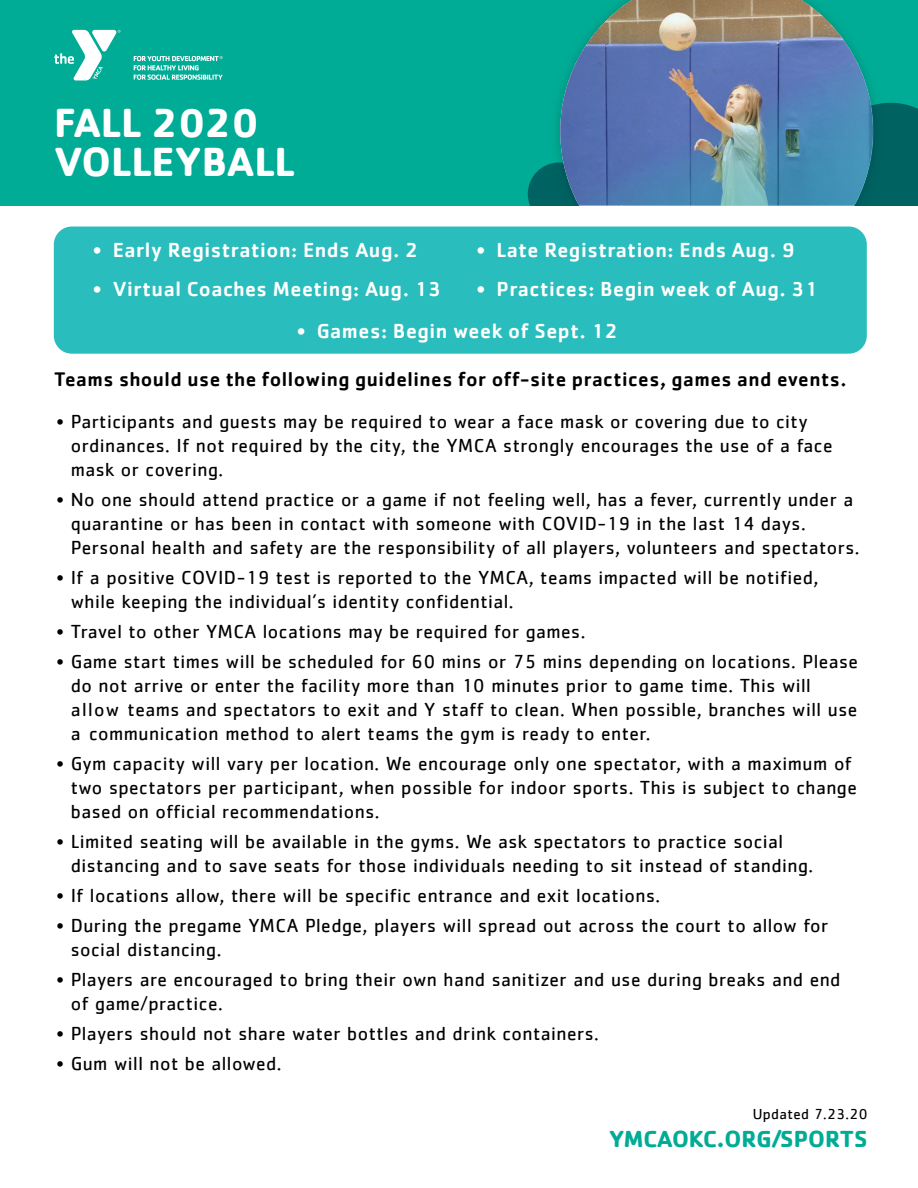
<style>
.page{position:relative;width:918px;height:1188px;background:#fff}
.page>*{position:absolute;margin:0;border:0;box-sizing:border-box;transform-origin:0 0}
.t1{font:700 42px/39px "Cachet";color:#fff}
.t2{font:700 24px "Cachet";color:#00ac95}
.t3{font:500 21px "Cachet";letter-spacing:.025em;color:#fff}
.t4{font:500 20.25px "Cachet";letter-spacing:.025em;color:#000}
.t5{font:19.5px/24px "Cachet";letter-spacing:.025em;color:#000}
.t6{font:15px "Cachet";letter-spacing:.025em;color:#000}
</style>
<div class="page">
<div style="left:0;top:0;width:918px;height:206px;background:#00ac95"></div>
<svg style="left:528px;top:163px;width:22px;height:43px"></svg>
<div style="left:883px;top:103px;width:35px;height:103px;background:#016262"></div>
<svg style="left:550px;top:0;width:333px;height:206px;background:#009082"></svg>
<img style="left:561px;top:0;width:312px;height:206px">
<svg style="left:134px;top:56px;width:89px;height:24px;background:#4cc4b4"></svg>
<svg style="left:54px;top:30px;width:67px;height:50px"></svg>
<div style="left:54px;top:227px;width:813px;height:127px;background:#2abdbd;border-radius:18px"></div>
<h1 class="t1" style="left:54px;top:102px;width:242px">FALL 2020<br>VOLLEYBALL</h1>
<p class="t3" style="left:93px;top:237px;width:327px">• Early Registration: Ends Aug. 2</p>
<p class="t3" style="left:93px;top:276px;width:350px">• Virtual Coaches Meeting: Aug. 13</p>
<p class="t3" style="left:477px;top:237px;width:320px">• Late Registration: Ends Aug. 9</p>
<p class="t3" style="left:477px;top:276px;width:343px">• Practices: Begin week of Aug. 31</p>
<p class="t3" style="left:297px;top:318px;width:323px">• Games: Begin week of Sept. 12</p>
<p class="t4" style="left:54px;top:367px;width:794px">Teams should use the following guidelines for off-site practices, games and events.</p>
<p class="t5" style="left:71px;top:409px;width:763px;text-indent:-14px">• Participants and guests may be required to wear a face mask or covering due to city ordinances. If not required by the city, the YMCA strongly encourages the use of a face mask or covering.</p>
<p class="t5" style="left:71px;top:487px;width:790px;text-indent:-14px">• No one should attend practice or a game if not feeling well, has a fever, currently under a quarantine or has been in contact with someone with COVID-19 in the last 14 days.<br>Personal health and safety are the responsibility of all players, volunteers and spectators.</p>
<p class="t5" style="left:71px;top:565px;width:749px;text-indent:-14px">• If a positive COVID-19 test is reported to the YMCA, teams impacted will be notified, while keeping the individual’s identity confidential.</p>
<p class="t5" style="left:57px;top:619px;width:530px">• Travel to other YMCA locations may be required for games.</p>
<p class="t5" style="left:71px;top:649px;width:789px;text-indent:-14px">• Game start times will be scheduled for 60 mins or 75 mins depending on locations. Please do not arrive or enter the facility more than 10 minutes prior to game time. This will allow teams and spectators to exit and Y staff to clean. When possible, branches will use a communication method to alert teams the gym is ready to enter.</p>
<p class="t5" style="left:71px;top:751px;width:788px;text-indent:-14px">• Gym capacity will vary per location. We encourage only one spectator, with a maximum of two spectators per participant, when possible for indoor sports. This is subject to change based on official recommendations.</p>
<p class="t5" style="left:71px;top:829px;width:744px;text-indent:-14px">• Limited seating will be available in the gyms. We ask spectators to practice social distancing and to save seats for those individuals needing to sit instead of standing.</p>
<p class="t5" style="left:57px;top:883px;width:605px">• If locations allow, there will be specific entrance and exit locations.</p>
<p class="t5" style="left:71px;top:913px;width:759px;text-indent:-14px">• During the pregame YMCA Pledge, players will spread out across the court to allow for social distancing.</p>
<p class="t5" style="left:71px;top:967px;width:771px;text-indent:-14px">• Players are encouraged to bring their own hand sanitizer and use during breaks and end of game/practice.</p>
<p class="t5" style="left:57px;top:1021px;width:544px">• Players should not share water bottles and drink containers.</p>
<p class="t5" style="left:57px;top:1051px;width:226px">• Gum will not be allowed.</p>
<p class="t6" style="left:753px;top:1105px;width:116px">Updated 7.23.20</p>
<p class="t2" style="left:609px;top:1123px;width:260px">YMCAOKC.ORG/SPORTS</p>
</div>
